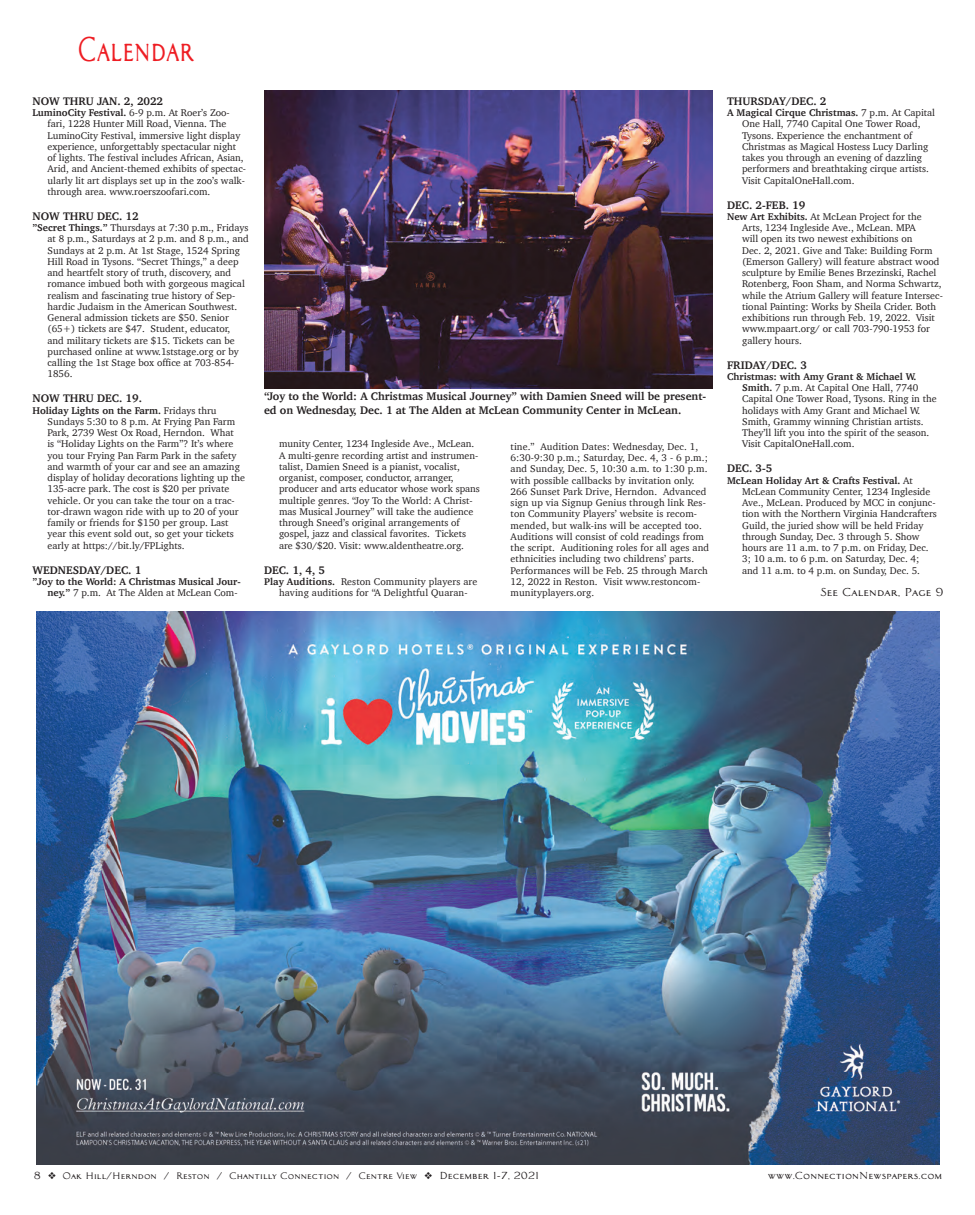
<style>
.page{position:relative;width:975px;height:1215px;background:#fff}
.page>*{position:absolute;margin:0;border:0;box-sizing:border-box;transform-origin:0 0}
.t1{font:33.75px "Architect Bold V";color:#ee1d23;scale:.7 1}
.t2{font:700 11.25px/13.8px "Charter";color:#231f20}
.t3{font:11.25px "Architect Bold V";color:#231f20}
.t4{font:10px/11.2px "Charter";color:#231f20}
.t5{font:700 10px/11.2px "Charter";color:#231f20}
.t6{font:10px "Architect Bold V";color:#231f20}
.t7{font:9.25px "Architect Bold V";color:#231f20}
.s1{font-weight:700}
.s2{font-weight:400}
.s3{font-size:10px}
</style>
<div class="page">
<img style="left:36px;top:611px;width:904px;height:554px">
<img style="left:264px;top:91px;width:448px;height:298px">
<h1 class="t1" style="left:78px;top:30px;width:169px">Calendar</h1>
<p class="t2" style="left:32px;top:94px;width:132px">NOW THRU JAN. 2, 2022</p>
<p class="t4" style="left:48px;top:107px;width:200px;text-indent:-15px"><span class="s1">LuminoCity Festival.</span> 6-9 p.m. At Roer’s Zoo&shy;fari, 1228 Hunter Mill Road, Vienna. The LuminoCity Festival, immersive light display experience, unforgettably spectacular night of lights. The festival includes African, Asian, Arid, and Ancient-themed exhibits of spectac&shy;ularly lit art displays set up in the zoo’s walk&shy;through area. www.roerszoofari.com.</p>
<p class="t2" style="left:32px;top:209px;width:108px">NOW THRU DEC. 12</p>
<p class="t4" style="left:48px;top:222px;width:203px;text-indent:-15px"><span class="s1">”Secret Things.”</span> Thursdays at 7:30 p.m., Fridays at 8 p.m., Saturdays at 2 p.m. and 8 p.m., and Sundays at 2 p.m. At 1st Stage, 1524 Spring Hill Road in Tysons. “Secret Things,” a deep and heartfelt story of truth, discovery, and romance imbued both with gorgeous magical realism and fascinating true history of Sep&shy;hardic Judaism in the American Southwest.<br>General admission tickets are $50. Senior (65+) tickets are $47. Student, educator, and military tickets are $15. Tickets can be purchased online at www.1ststage.org or by calling the 1st Stage box office at 703-854- 1856.</p>
<p class="t2" style="left:32px;top:392px;width:111px">NOW THRU DEC. 19.</p>
<p class="t4" style="left:48px;top:404px;width:199px;text-indent:-15px"><span class="s1">Holiday Lights on the Farm.</span> Fridays thru Sundays 5:30 to 8 p.m. At Frying Pan Farm Park, 2739 West Ox Road, Herndon. What<br>is “Holiday Lights on the Farm”? It’s where you tour Frying Pan Farm Park in the safety and warmth of your car and see an amazing display of holiday decorations lighting up the 135-acre park. The cost is $20 per private vehicle. Or you can take the tour on a trac&shy;tor-drawn wagon ride with up to 20 of your family or friends for $150 per group. Last year this event sold out, so get your tickets early at https://bit.ly/FPLights.</p>
<p class="t2" style="left:32px;top:563px;width:110px">WEDNESDAY/DEC. 1</p>
<p class="t5" style="left:48px;top:576px;width:195px;text-indent:-15px">”Joy to the World: A Christmas Musical Jour&shy;ney.” <span class="s2">7 p.m. At The Alden at McLean Com-</span></p>
<p class="t2" style="left:264px;top:389px;width:444px">“Joy to the World: A Christmas Musical Journey” with Damien Sneed will be present&shy;ed on Wednesday, Dec. 1 at The Alden at McLean Community Center in McLean.</p>
<p class="t4" style="left:279px;top:438px;width:202px">munity Center, 1234 Ingleside Ave., McLean.<br>A multi-genre recording artist and instrumen&shy;talist, Damien Sneed is a pianist, vocalist, organist, composer, conductor, arranger, producer and arts educator whose work spans multiple genres. “Joy To the World: A Christ&shy;mas Musical Journey” will take the audience through Sneed’s original arrangements of gospel, jazz and classical favorites. Tickets are $30/$20. Visit: www.aldentheatre.org.</p>
<p class="t2" style="left:264px;top:563px;width:63px">DEC. 1, 4, 5</p>
<p class="t4" style="left:264px;top:576px;width:215px;text-align:center"><span class="s1">Play Auditions.</span> Reston Community players are having auditions for “A Delightful Quaran-</p>
<p class="t4" style="left:511px;top:441px;width:200px">tine.” Audition Dates: Wednesday, Dec. 1, 6:30-9:30 p.m.; Saturday, Dec. 4, 3 - 6 p.m.; and Sunday, Dec. 5, 10:30 a.m. to 1:30 p.m. with possible callbacks by invitation only.<br>266 Sunset Park Drive, Herndon. Advanced sign up via Signup Genius through link Res&shy;ton Community Players’ website is recom&shy;mended, but walk-ins will be accepted too.<br>Auditions will consist of cold readings from the script. Auditioning roles for all ages and ethnicities including two childrens’ parts.<br>Performances will be Feb. 25 through March 12, 2022 in Reston. Visit www.restoncom&shy;munityplayers.org.</p>
<p class="t2" style="left:727px;top:94px;width:101px">THURSDAY/DEC. 2</p>
<p class="t4" style="left:742px;top:107px;width:194px;text-indent:-15px"><span class="s1">A Magical Cirque Christmas.</span> 7 p.m. At Capital One Hall, 7740 Capital One Tower Road, Tysons. Experience the enchantment of Christmas as Magical Hostess Lucy Darling takes you through an evening of dazzling performers and breathtaking cirque artists.<br>Visit CapitalOneHall.com.</p>
<p class="t2" style="left:727px;top:198px;width:80px">DEC. 2-FEB. 19</p>
<p class="t4" style="left:742px;top:211px;width:202px;text-indent:-15px"><span class="s1">New Art Exhibits.</span> At McLean Project for the Arts, 1234 Ingleside Ave., McLean. MPA<br>will open its two newest exhibitions on<br>Dec. 2, 2021. Give and Take: Building Form (Emerson Gallery) will feature abstract wood sculpture by Emilie Benes Brzezinski, Rachel Rotenberg, Foon Sham, and Norma Schwartz, while the Atrium Gallery will feature Intersec&shy;tional Painting: Works by Sheila Crider. Both exhibitions run through Feb. 19, 2022. Visit www.mpaart.org/ or call 703-790-1953 for gallery hours.</p>
<p class="t2" style="left:727px;top:358px;width:81px">FRIDAY/DEC. 3</p>
<p class="t4" style="left:742px;top:371px;width:196px;text-indent:-15px"><span class="s1">Christmas: with Amy Grant &amp; Michael W.<br>Smith.</span> 7 p.m. At Capital One Hall, 7740<br>Capital One Tower Road, Tysons. Ring in the holidays with Amy Grant and Michael W.<br>Smith, Grammy winning Christian artists.<br>They’ll lift you into the spirit of the season.<br>Visit CapitalOneHall.com.</p>
<p class="t2" style="left:727px;top:462px;width:47px">DEC. 3-5</p>
<p class="t4" style="left:742px;top:474px;width:196px;text-indent:-15px"><span class="s1">McLean Holiday Art &amp; Crafts Festival.</span> At McLean Community Center, 1234 Ingleside Ave., McLean. Produced by MCC in conjunc&shy;tion with the Northern Virginia Handcrafters Guild, the juried show will be held Friday through Sunday, Dec. 3 through 5. Show hours are 11 a.m. to 7 p.m. on Friday, Dec.<br>3; 10 a.m. to 6 p.m. on Saturday, Dec. 4; and 11 a.m. to 4 p.m. on Sunday, Dec. 5.</p>
<p class="t3" style="left:820px;top:586px;width:125px">See Calendar, Page 9</p>
<p class="t7" style="left:34px;top:1170px;width:507px"><span class="s3">8</span> ❖ Oak Hill/Herndon / Reston / Chantilly Connection / Centre View ❖ <span class="s3">December 1-7, 2021</span></p>
<p class="t6" style="left:768px;top:1170px;width:176px">www.ConnectionNewspapers.com</p>
</div>
